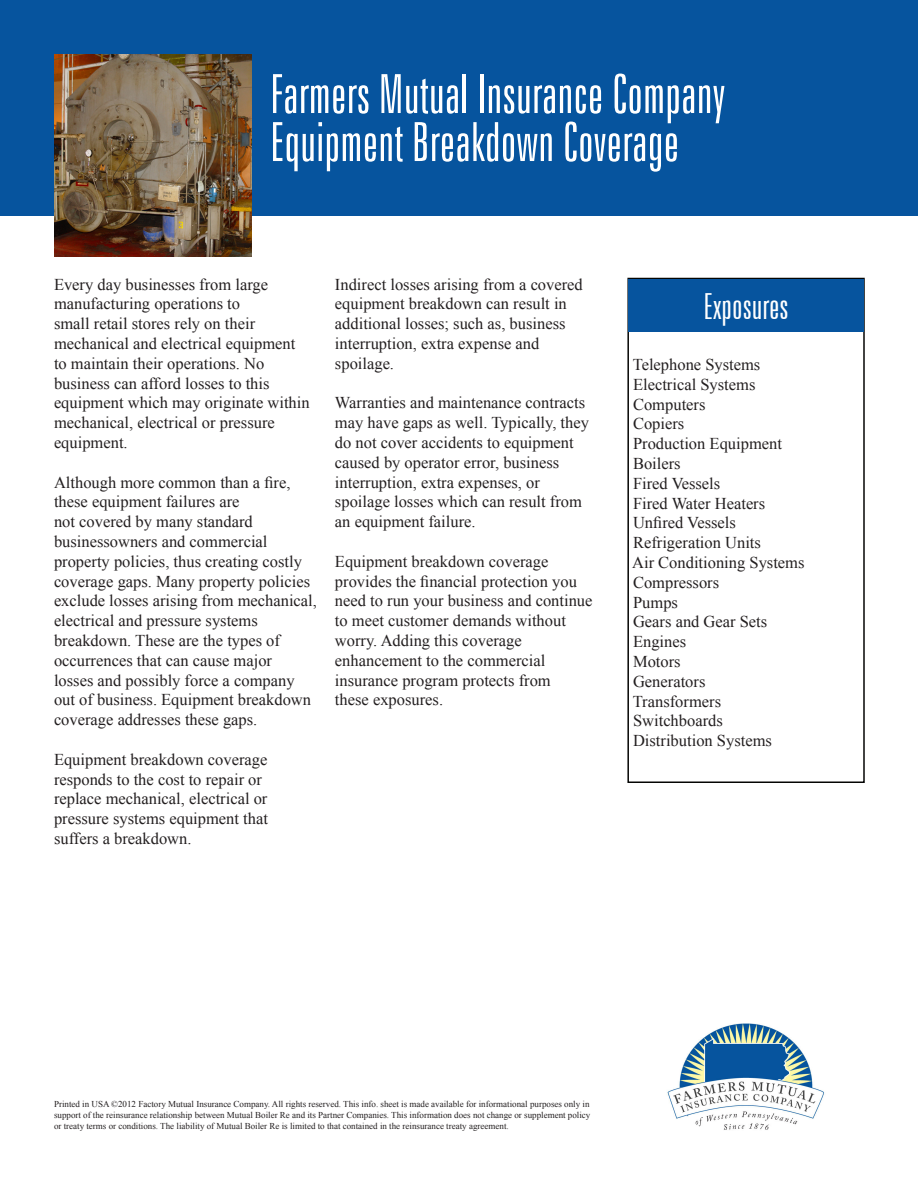
<style>
.page{position:relative;width:918px;height:1188px;background:#fff}
.page>*{position:absolute;margin:0;border:0;box-sizing:border-box;transform-origin:0 0}
.t1{font:300 extra-condensed 54px "Zurich BT";color:#fff}
.t2{font:300 extra-condensed 36px "Zurich BT";color:#fff}
.t3{font:16.5px/19.8px "Times New Roman";color:#231f20}
.t4{font:9px/10.8px "Times New Roman";color:#231f20;text-align:justify}
</style>
<div class="page">
<div style="left:0;top:0;width:918px;height:215px;background:#06549e"></div>
<img style="left:54px;top:54px;width:197px;height:202px">
<div style="left:627px;top:278px;width:238px;height:505px;border:2px solid #040503"></div>
<div style="left:628px;top:279px;width:236px;height:53px;background:#06549e"></div>
<img style="left:667px;top:1023px;width:157px;height:107px">
<p class="t1" style="left:270px;top:65px;width:457px">Farmers Mutual Insurance Company</p>
<p class="t1" style="left:270px;top:113px;width:411px">Equipment Breakdown Coverage</p>
<p class="t3" style="left:54px;top:274px;width:216px">Every day businesses from large</p>
<p class="t3" style="left:54px;top:294px;width:188px">manufacturing operations to</p>
<p class="t3" style="left:54px;top:313px;width:203px">small retail stores rely on their</p>
<p class="t3" style="left:54px;top:333px;width:243px">mechanical and electrical equipment</p>
<p class="t3" style="left:54px;top:353px;width:257px">to maintain their operations. No business can afford losses to this equipment which may originate within mechanical, electrical or pressure equipment.</p>
<p class="t3" style="left:54px;top:472px;width:238px">Although more common than a fire,</p>
<p class="t3" style="left:54px;top:492px;width:265px">these equipment failures are<br>not covered by many standard businessowners and commercial property policies, thus creating costly coverage gaps. Many property policies exclude losses arising from mechanical, electrical and pressure systems breakdown. These are the types of occurrences that can cause major<br>losses and possibly force a company out of business. Equipment breakdown coverage addresses these gaps.</p>
<p class="t3" style="left:54px;top:749px;width:215px">Equipment breakdown coverage</p>
<p class="t3" style="left:54px;top:769px;width:210px">responds to the cost to repair or</p>
<p class="t3" style="left:54px;top:789px;width:215px">replace mechanical, electrical or</p>
<p class="t3" style="left:54px;top:808px;width:216px">pressure systems equipment that</p>
<p class="t3" style="left:54px;top:828px;width:139px">suffers a breakdown.</p>
<p class="t3" style="left:335px;top:274px;width:249px">Indirect losses arising from a covered equipment breakdown can result in additional losses; such as, business interruption, extra expense and spoilage.</p>
<p class="t3" style="left:335px;top:393px;width:256px">Warranties and maintenance contracts may have gaps as well. Typically, they do not cover accidents to equipment caused by operator error, business interruption, extra expenses, or spoilage losses which can result from an equipment failure.</p>
<p class="t3" style="left:335px;top:551px;width:215px">Equipment breakdown coverage</p>
<p class="t3" style="left:335px;top:571px;width:259px">provides the financial protection you need to run your business and continue to meet customer demands without worry. Adding this coverage</p>
<p class="t3" style="left:335px;top:650px;width:212px">enhancement to the commercial</p>
<p class="t3" style="left:335px;top:670px;width:217px">insurance program protects from</p>
<p class="t3" style="left:335px;top:690px;width:110px">these exposures.</p>
<p class="t2" style="left:704px;top:287px;width:87px">Exposures</p>
<p class="t3" style="left:633px;top:354px;width:129px">Telephone Systems</p>
<p class="t3" style="left:633px;top:374px;width:124px">Electrical Systems</p>
<p class="t3" style="left:633px;top:394px;width:74px">Computers</p>
<p class="t3" style="left:633px;top:414px;width:53px">Copiers</p>
<p class="t3" style="left:633px;top:434px;width:150px">Production Equipment</p>
<p class="t3" style="left:633px;top:453px;width:49px">Boilers</p>
<p class="t3" style="left:633px;top:473px;width:89px">Fired Vessels</p>
<p class="t3" style="left:633px;top:493px;width:134px">Fired Water Heaters</p>
<p class="t3" style="left:633px;top:513px;width:104px">Unfired Vessels</p>
<p class="t3" style="left:633px;top:533px;width:129px">Refrigeration Units</p>
<p class="t3" style="left:632px;top:552px;width:174px">Air Conditioning Systems</p>
<p class="t3" style="left:633px;top:572px;width:88px">Compressors</p>
<p class="t3" style="left:633px;top:592px;width:46px">Pumps</p>
<p class="t3" style="left:633px;top:612px;width:136px">Gears and Gear Sets</p>
<p class="t3" style="left:633px;top:632px;width:55px">Engines</p>
<p class="t3" style="left:633px;top:651px;width:49px">Motors</p>
<p class="t3" style="left:633px;top:671px;width:74px">Generators</p>
<p class="t3" style="left:633px;top:691px;width:90px">Transformers</p>
<p class="t3" style="left:633px;top:711px;width:91px">Switchboards</p>
<p class="t3" style="left:633px;top:731px;width:140px">Distribution Systems</p>
<p class="t4" style="left:54px;top:1099px;width:538px">Printed in USA ©2012 Factory Mutual Insurance Company. All rights reserved. This info. sheet is made available for informational purposes only in support of the reinsurance relationship between Mutual Boiler Re and its Partner Companies. This information does not change or supplement policy or treaty terms or conditions. The liability of Mutual Boiler Re is limited to that contained in the reinsurance treaty agreement.</p>
</div>
